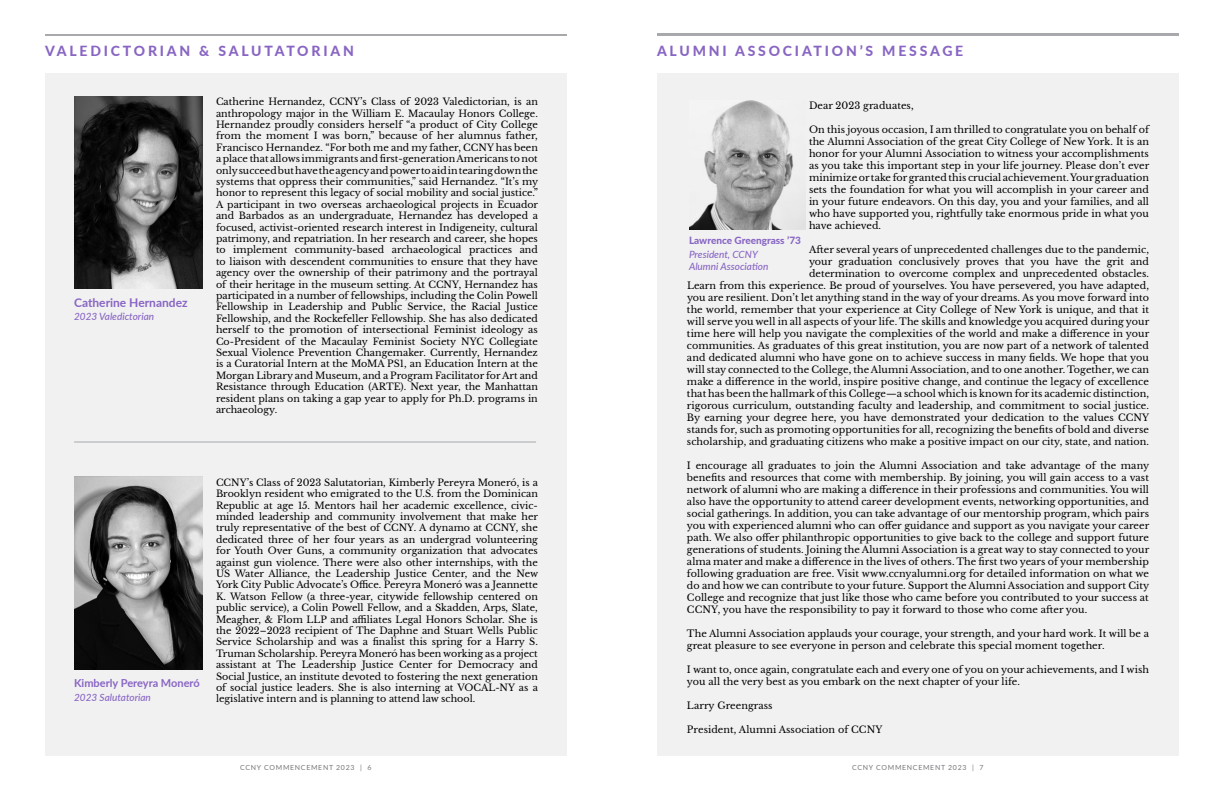
<style>
.page{position:relative;width:1224px;height:792px;background:#fff}
.page>*{position:absolute;margin:0;border:0;box-sizing:border-box;transform-origin:0 0}
.t1{font:800 14px "Lato";letter-spacing:.2em;color:#8865c3}
.t2{font:700 12px "Lato";color:#8865c3}
.t3{font:700 11px "Lato";color:#8865c3}
.t4{font:italic 500 10px/12px "Lato";color:#8865c3}
.t5{font:800 10px "Lato";color:#8865c3}
.t6{font:9.6px/12px "Libre Baskerville";letter-spacing:.005em;color:#000;text-align:justify}
.t7{font:9.5px/11.4px "Libre Baskerville";color:#000;text-align:justify}
.t8{font:7px "Lato";letter-spacing:.1em;color:#77787b}
.s1{font-size:9.5px}
</style>
<div class="page">
<hr style="left:45px;top:34px;width:522px;height:2px;background:#a7a9ac">
<div style="left:45px;top:73px;width:522px;height:683px;background:#f1f1f2"></div>
<img style="left:74px;top:96px;width:129px;height:193px">
<img style="left:74px;top:477px;width:129px;height:193px">
<hr style="left:657px;top:34px;width:522px;height:2px;background:#a7a9ac">
<div style="left:657px;top:73px;width:522px;height:683px;background:#f1f1f2"></div>
<img style="left:689px;top:100px;width:116px;height:129px">
<hr style="left:74px;top:442px;width:462px;height:1px;background:#a7a9ac">
<h1 class="t1" style="left:45px;top:40px;width:310px">VALEDICTORIAN &amp; SALUTATORIAN</h1>
<p class="t2" style="left:74px;top:294px;width:115px">Catherine Hernandez</p>
<p class="t4" style="left:74px;top:310px;width:82px">2023 Valedictorian</p>
<p class="t7" style="left:216px;top:96px;width:324px">Catherine Hernandez, CCNY’s Class of 2023 Valedictorian, is an anthropology major in the William E. Macaulay Honors College.<br>Hernandez proudly considers herself “a product of City College from the moment I was born,” because of her alumnus father, Francisco Hernandez. “For both me and my father, CCNY has been a place that allows immigrants and first-generation Americans to not only succeed but have the agency and power to aid in tearing down the systems that oppress their communities,” said Hernandez. “It’s my honor to represent this legacy of social mobility and social justice.” A participant in two overseas archaeological projects in Ecuador and Barbados as an undergraduate, Hernandez has developed a focused, activist-oriented research interest in Indigeneity, cultural patrimony, and repatriation. In her research and career, she hopes to implement community-based archaeological practices and to liaison with descendent communities to ensure that they have agency over the ownership of their patrimony and the portrayal of their heritage in the museum setting. At CCNY, Hernandez has participated in a number of fellowships, including the Colin Powell Fellowship in Leadership and Public Service, the Racial Justice Fellowship, and the Rockefeller Fellowship. She has also dedicated herself to the promotion of intersectional Feminist ideology as Co-President of the Macaulay Feminist Society NYC Collegiate Sexual Violence Prevention Changemaker. Currently, Hernandez is a Curatorial Intern at the MoMA PS1, an Education Intern at the Morgan Library and Museum, and a Program Facilitator for Art and Resistance through Education (ARTE). Next year, the Manhattan resident plans on taking a gap year to apply for Ph.D. programs in archaeology.</p>
<p class="t3" style="left:74px;top:675px;width:127px">Kimberly Pereyra Moneró</p>
<p class="t4" style="left:74px;top:691px;width:78px">2023 Salutatorian</p>
<p class="t7" style="left:216px;top:477px;width:324px">CCNY’s Class of 2023 Salutatorian, Kimberly Pereyra Moneró, is a Brooklyn resident who emigrated to the U.S. from the Dominican Republic at age 15. Mentors hail her academic excellence, civic&shy;minded leadership and community involvement that make her truly representative of the best of CCNY. A dynamo at CCNY, she dedicated three of her four years as an undergrad volunteering for Youth Over Guns, a community organization that advocates against gun violence. There were also other internships, with the US Water Alliance, the Leadership Justice Center, and the New York City Public Advocate’s Office. Pereyra Moneró was a Jeannette K. Watson Fellow (a three-year, citywide fellowship centered on public service), a Colin Powell Fellow, and a Skadden, Arps, Slate, Meagher, &amp; Flom LLP and affiliates Legal Honors Scholar. She is the 2022–2023 recipient of The Daphne and Stuart Wells Public Service Scholarship and was a finalist this spring for a Harry S.<br>Truman Scholarship. Pereyra Moneró has been working as a project assistant at The Leadership Justice Center for Democracy and Social Justice, an institute devoted to fostering the next generation of social justice leaders. She is also interning at VOCAL-NY as a legislative intern and is planning to attend law school.</p>
<h1 class="t1" style="left:657px;top:40px;width:308px">ALUMNI ASSOCIATION’S MESSAGE</h1>
<p class="t6" style="left:809px;top:100px;width:106px">Dear 2023 graduates,</p>
<p class="t6" style="left:809px;top:124px;width:342px">On this joyous occasion, I am thrilled to congratulate you on behalf of the Alumni Association of the great City College of New York. It is an honor for your Alumni Association to witness your accomplishments as you take this important step in your life journey. Please don<span class="s1">’</span>t ever minimize or take for granted this crucial achievement. Your graduation sets the foundation for what you will accomplish in your career and in your future endeavors. On this day, you and your families, and all who have supported you, rightfully take enormous pride in what you have achieved.</p>
<p class="t6" style="left:687px;top:244px;width:464px;text-align:right">After several years of unprecedented challenges due to the pandemic,<br>your graduation conclusively proves that you have the grit and<br>determination to overcome complex and unprecedented obstacles.<br>Learn from this experience. Be proud of yourselves. You have persevered, you have adapted, you are resilient. Don<span class="s1">’</span>t let anything stand in the way of your dreams. As you move forward into the world, remember that your experience at City College of New York is unique, and that it will serve you well in all aspects of your life. The skills and knowledge you acquired during your time here will help you navigate the complexities of the world and make a difference in your communities. As graduates of this great institution, you are now part of a network of talented and dedicated alumni who have gone on to achieve success in many fields. We hope that you will stay connected to the College, the Alumni Association, and to one another. Together, we can make a difference in the world, inspire positive change, and continue the legacy of excellence that has been the hallmark of this College—a school which is known for its academic distinction, rigorous curriculum, outstanding faculty and leadership, and commitment to social justice.<br>By earning your degree here, you have demonstrated your dedication to the values CCNY stands for, such as promoting opportunities for all, recognizing the benefits of bold and diverse scholarship, and graduating citizens who make a positive impact on our city, state, and nation.</p>
<p class="t6" style="left:687px;top:460px;width:464px">I encourage all graduates to join the Alumni Association and take advantage of the many benefits and resources that come with membership. By joining, you will gain access to a vast network of alumni who are making a difference in their professions and communities. You will also have the opportunity to attend career development events, networking opportunities, and social gatherings. In addition, you can take advantage of our mentorship program, which pairs you with experienced alumni who can offer guidance and support as you navigate your career path. We also offer philanthropic opportunities to give back to the college and support future generations of students. Joining the Alumni Association is a great way to stay connected to your alma mater and make a difference in the lives of others. The first two years of your membership following graduation are free. Visit www.ccnyalumni.org for detailed information on what we do and how we can contribute to your future. Support the Alumni Association and support City College and recognize that just like those who came before you contributed to your success at CCNY, you have the responsibility to pay it forward to those who come after you.</p>
<p class="t6" style="left:687px;top:628px;width:464px">The Alumni Association applauds your courage, your strength, and your hard work. It will be a great pleasure to see everyone in person and celebrate this special moment together.</p>
<p class="t6" style="left:687px;top:664px;width:464px">I want to, once again, congratulate each and every one of you on your achievements, and I wish you all the very best as you embark on the next chapter of your life.</p>
<p class="t6" style="left:687px;top:700px;width:87px">Larry Greengrass</p>
<p class="t6" style="left:687px;top:724px;width:197px">President, Alumni Association of CCNY</p>
<p class="t5" style="left:689px;top:233px;width:113px">Lawrence Greengrass ’73</p>
<p class="t4" style="left:689px;top:248px;width:81px">President, CCNY<br>Alumni Association</p>
<p class="t8" style="left:240px;top:763px;width:133px">CCNY COMMENCEMENT 2023 | 6</p>
<p class="t8" style="left:852px;top:763px;width:133px">CCNY COMMENCEMENT 2023 | 7</p>
</div>
